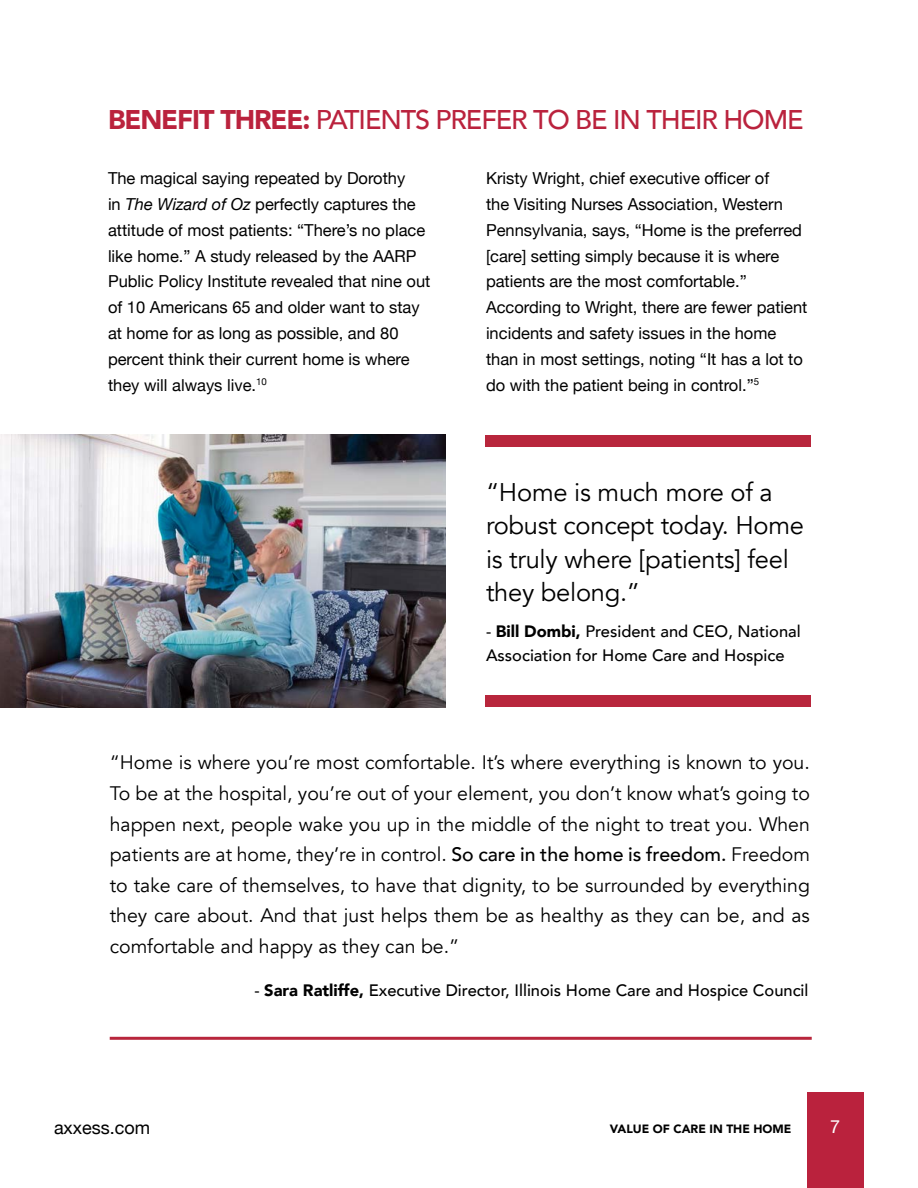
<style>
.page{position:relative;width:918px;height:1188px;background:#fff}
.page>*{position:absolute;margin:0;border:0;box-sizing:border-box;transform-origin:0 0}
.t1{font:500 27px "Avenir";letter-spacing:-.04em;color:#ba223d}
.t2{font:25.5px/33.6px "Avenir";letter-spacing:-.01em;color:#000}
.t3{font:19.5px/30.6px "Avenir";color:#000;text-align:justify}
.t4{font:18px "Helvetica Neue";color:#000}
.t5{font:18px "Helvetica Neue";color:#fff}
.t6{font:16.5px/25.8px "Helvetica Neue";color:#000}
.t7{font:500 16.5px/24px "Avenir";color:#000}
.t8{font:900 12px "Avenir";color:#000}
.s1{font-weight:900}
.s2{font-style:italic}
.s3{font-weight:500}
</style>
<div class="page">
<div style="left:807px;top:1093px;width:57px;height:95px;background:#ba223d"></div>
<hr style="left:110px;top:1037px;width:702px;height:3px;background:#b8263c">
<div style="left:485px;top:435px;width:326px;height:12px;background:#b8263c"></div>
<div style="left:485px;top:695px;width:326px;height:12px;background:#b8263c"></div>
<img style="left:0;top:435px;width:446px;height:272px">
<h1 class="t1" style="left:108px;top:102px;width:697px"><span class="s1">BENEFIT THREE:</span> PATIENTS PREFER TO BE IN THEIR HOME</h1>
<p class="t6" style="left:108px;top:165px;width:324px">The magical saying repeated by Dorothy<br>in <span class="s2">The Wizard of Oz</span> perfectly captures the attitude of most patients: “There’s no place like home.” A study released by the AARP Public Policy Institute revealed that nine out of 10 Americans 65 and older want to stay at home for as long as possible, and 80 percent think their current home is where they will always live.<sup>10</sup></p>
<p class="t6" style="left:486px;top:165px;width:323px">Kristy Wright, chief executive officer of<br>the Visiting Nurses Association, Western Pennsylvania, says, “Home is the preferred [care] setting simply because it is where patients are the most comfortable.” According to Wright, there are fewer patient incidents and safety issues in the home than in most settings, noting “It has a lot to do with the patient being in control.”<sup>5</sup></p>
<h2 class="t2" style="left:486px;top:476px;width:320px">“Home is much more of a robust concept today. Home is truly where [patients] feel they belong.”</h2>
<p class="t7" style="left:486px;top:620px;width:316px">- <span class="s1">Bill Dombi,</span> President and CEO, National<br>Association for Home Care and Hospice</p>
<p class="t3" style="left:110px;top:748px;width:702px">“Home is where you’re most comfortable. It’s where everything is known to you.<br>To be at the hospital, you’re out of your element, you don’t know what’s going to happen next, people wake you up in the middle of the night to treat you. When patients are at home, they’re in control. <span class="s3">So care in the home is freedom.</span> Freedom to take care of themselves, to have that dignity, to be surrounded by everything they care about. And that just helps them be as healthy as they can be, and as comfortable and happy as they can be.”</p>
<p class="t7" style="left:254px;top:979px;width:556px">- <span class="s1">Sara Ratliffe,</span> Executive Director, Illinois Home Care and Hospice Council</p>
<p class="t4" style="left:54px;top:1117px;width:98px">axxess.com</p>
<p class="t8" style="left:610px;top:1121px;width:183px">VALUE OF CARE IN THE HOME</p>
<p class="t5" style="left:830px;top:1116px;width:12px">7</p>
</div>
